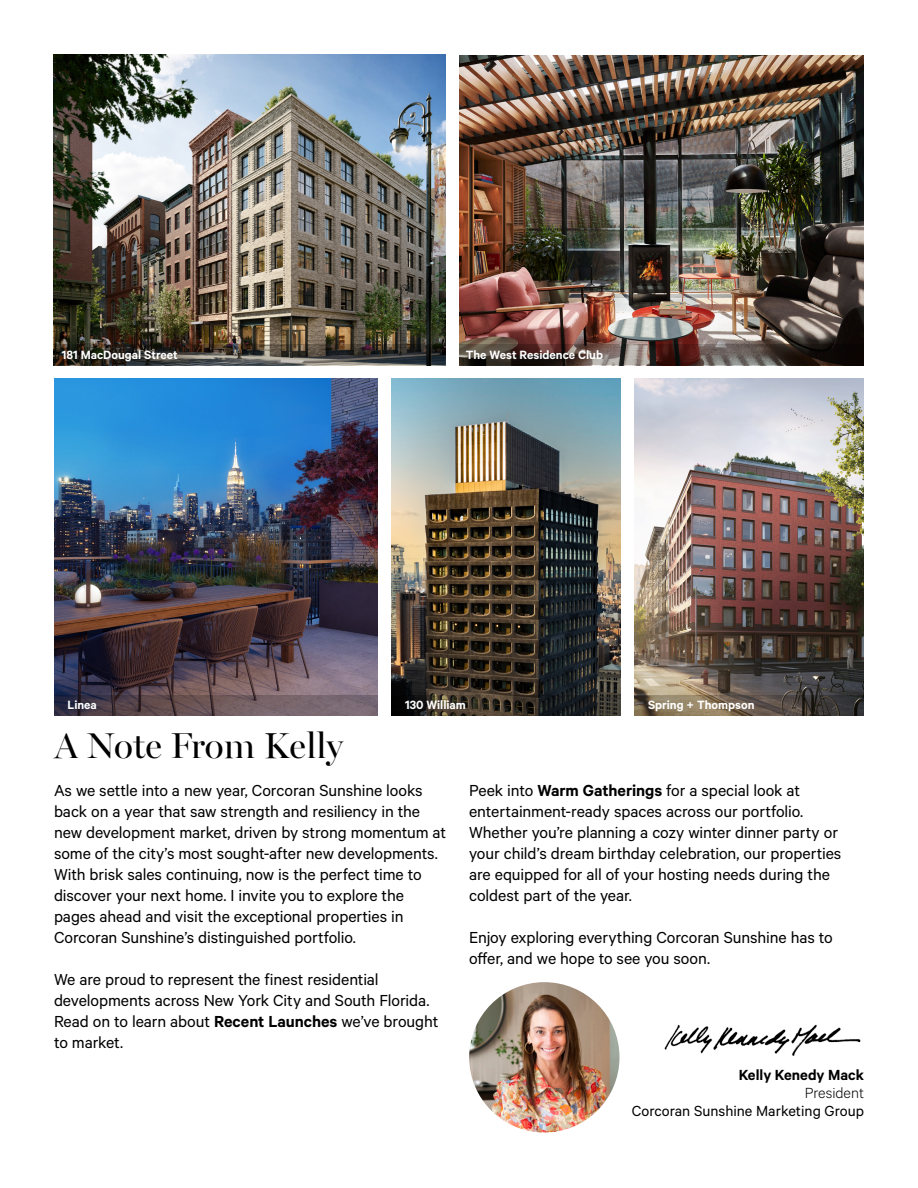
<style>
.page{position:relative;width:918px;height:1188px;background:#fff}
.page>*{position:absolute;margin:0;border:0;box-sizing:border-box;transform-origin:0 0}
.t1{font:36px "SVN Miller Banner";color:#000}
.t2{font:18px/21px "Calibre";letter-spacing:-.005em;color:#000}
.t3{font:16.5px "Calibre";color:#000}
.t4{font:600 16.5px "Calibre";color:#000}
.t5{font:300 16.5px "Calibre";color:#000}
.t6{font:600 13.5px "Calibre";color:#fff}
.s1{font-weight:600}
</style>
<div class="page">
<img style="left:392px;top:378px;width:229px;height:317px">
<img style="left:54px;top:378px;width:324px;height:317px">
<img style="left:634px;top:378px;width:230px;height:317px">
<svg style="left:54px;top:695px;width:324px;height:21px;background:#625159"></svg>
<svg style="left:392px;top:695px;width:229px;height:21px;background:#2e2a23"></svg>
<svg style="left:634px;top:695px;width:230px;height:21px;background:#64584a"></svg>
<img style="left:54px;top:54px;width:392px;height:311px">
<img style="left:459px;top:55px;width:405px;height:289px">
<svg style="left:54px;top:344px;width:391px;height:21px;background:#433f39"></svg>
<svg style="left:459px;top:344px;width:405px;height:21px;background:#4b3c36"></svg>
<img style="left:469px;top:982px;width:151px;height:150px;border-radius:75px">
<img style="left:664px;top:1024px;width:197px;height:32px">
<p class="t6" style="left:62px;top:346px;width:118px">181 MacDougal Street</p>
<p class="t6" style="left:466px;top:346px;width:139px">The West Residence Club</p>
<p class="t6" style="left:68px;top:697px;width:31px">Linea</p>
<p class="t6" style="left:405px;top:697px;width:62px">130 William</p>
<p class="t6" style="left:648px;top:697px;width:108px">Spring + Thompson</p>
<p class="t1" style="left:54px;top:720px;width:291px">A Note From Kelly</p>
<p class="t2" style="left:54px;top:779px;width:394px">As we settle into a new year, Corcoran Sunshine looks back on a year that saw strength and resiliency in the new development market, driven by strong momentum at some of the city’s most sought-after new developments.<br>With brisk sales continuing, now is the perfect time to discover your next home. I invite you to explore the pages ahead and visit the exceptional properties in Corcoran Sunshine’s distinguished portfolio.</p>
<p class="t2" style="left:54px;top:968px;width:386px">We are proud to represent the finest residential developments across New York City and South Florida.<br>Read on to learn about <span class="s1">Recent Launches</span> we’ve brought to market.</p>
<p class="t2" style="left:469px;top:779px;width:374px">Peek into <span class="s1">Warm Gatherings</span> for a special look at entertainment-ready spaces across our portfolio.<br>Whether you’re planning a cozy winter dinner party or your child’s dream birthday celebration, our properties are equipped for all of your hosting needs during the coldest part of the year.</p>
<p class="t2" style="left:469px;top:926px;width:365px">Enjoy exploring everything Corcoran Sunshine has to offer, and we hope to see you soon.</p>
<p class="t4" style="left:739px;top:1065px;width:127px">Kelly Kenedy Mack</p>
<p class="t5" style="left:805px;top:1083px;width:61px">President</p>
<p class="t3" style="left:632px;top:1101px;width:234px">Corcoran Sunshine Marketing Group</p>
</div>
